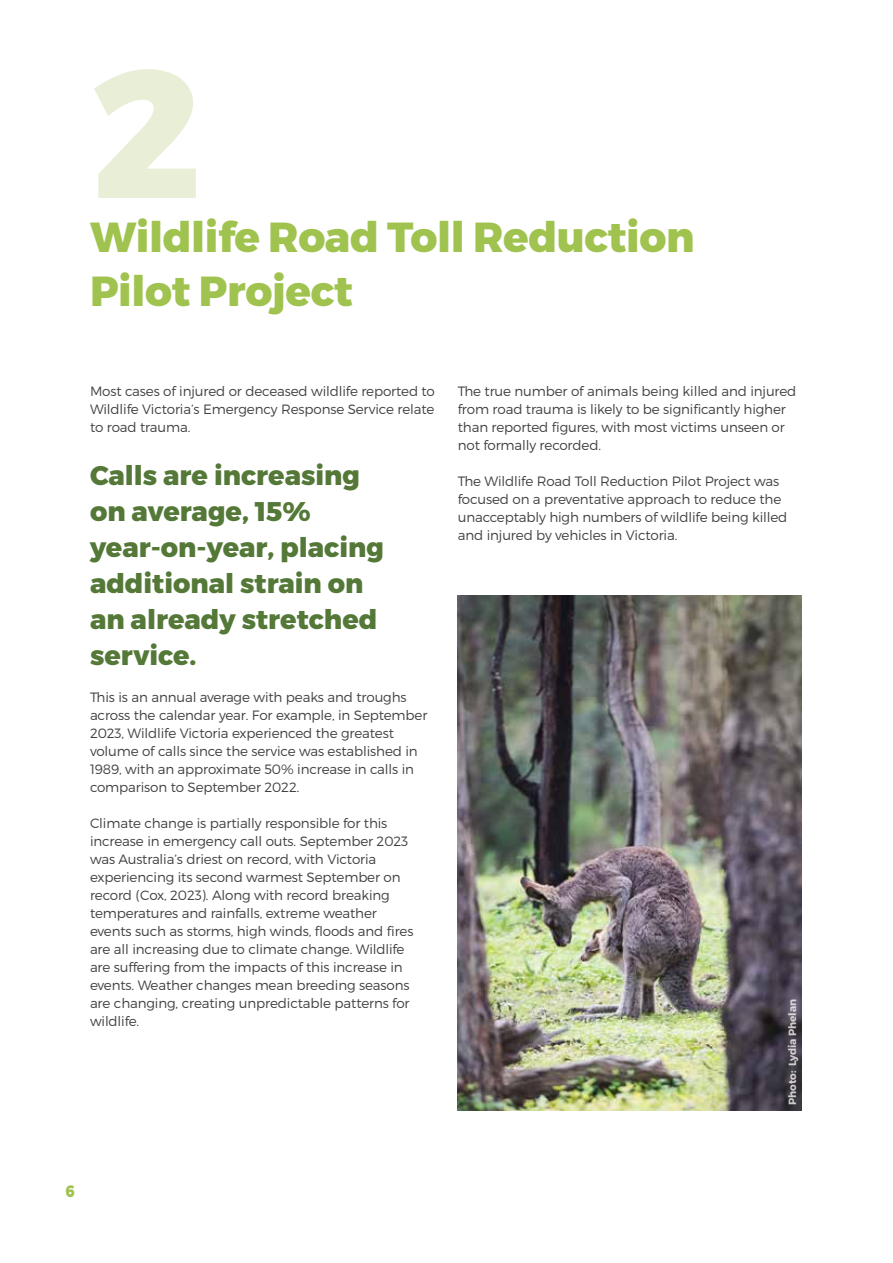
<style>
.page{position:relative;width:893px;height:1263px;background:#fff}
.page>*{position:absolute;margin:0;border:0;box-sizing:border-box;transform-origin:0 0}
.t1{font:800 181.5px "Montserrat";color:#e9efd7}
.t2{font:800 42px/54px "Montserrat";letter-spacing:-.01em;color:#a0c350}
.t3{font:800 27px/36px "Montserrat";color:#547837}
.t4{font:800 16.5px "Montserrat";color:#a0c350;scale:.87 1}
.t5{font:300 13.5px/18px "Montserrat";letter-spacing:-.01em;color:#414042}
.t6{font:700 10.5px "Montserrat";letter-spacing:-.01em;color:#fff}
</style>
<div class="page">
<img style="left:458px;top:595px;width:343px;height:516px">
<div style="left:779px;top:991px;width:28px;height:122px;background:#6d6e71;opacity:.45"></div>
<h1 class="t1" style="left:91px;top:20px;width:111px">2</h1>
<h2 class="t2" style="left:90px;top:211px;width:606px">Wildlife Road Toll Reduction<br>Pilot Project</h2>
<p class="t5" style="left:90px;top:382px;width:346px;text-align:justify">Most cases of injured or deceased wildlife reported to Wildlife Victoria’s Emergency Response Service relate to road trauma.</p>
<h3 class="t3" style="left:90px;top:458px;width:296px">Calls are increasing on average, 15% year-on-year, placing additional strain on an already stretched service.</h3>
<p class="t5" style="left:90px;top:688px;width:339px">This is an annual average with peaks and troughs across the calendar year. For example, in September 2023, Wildlife Victoria experienced the greatest volume of calls since the service was established in 1989, with an approximate 50% increase in calls in comparison to September 2022.</p>
<p class="t5" style="left:90px;top:814px;width:325px">Climate change is partially responsible for this increase in emergency call outs. September 2023 was Australia’s driest on record, with Victoria experiencing its second warmest September on record (Cox, 2023). Along with record breaking temperatures and rainfalls, extreme weather events such as storms, high winds, floods and fires are all increasing due to climate change. Wildlife are suffering from the impacts of this increase in events. Weather changes mean breeding seasons are changing, creating unpredictable patterns for wildlife.</p>
<p class="t5" style="left:458px;top:382px;width:340px">The true number of animals being killed and injured from road trauma is likely to be significantly higher than reported figures, with most victims unseen or not formally recorded.</p>
<p class="t5" style="left:458px;top:472px;width:331px">The Wildlife Road Toll Reduction Pilot Project was focused on a preventative approach to reduce the unacceptably high numbers of wildlife being killed and injured by vehicles in Victoria.</p>
<p class="t6" style="left:786px;top:1105px;width:107px;rotate:-90deg">Photo: Lydia Phelan</p>
<p class="t4" style="left:65px;top:1180px;width:12px">6</p>
</div>
